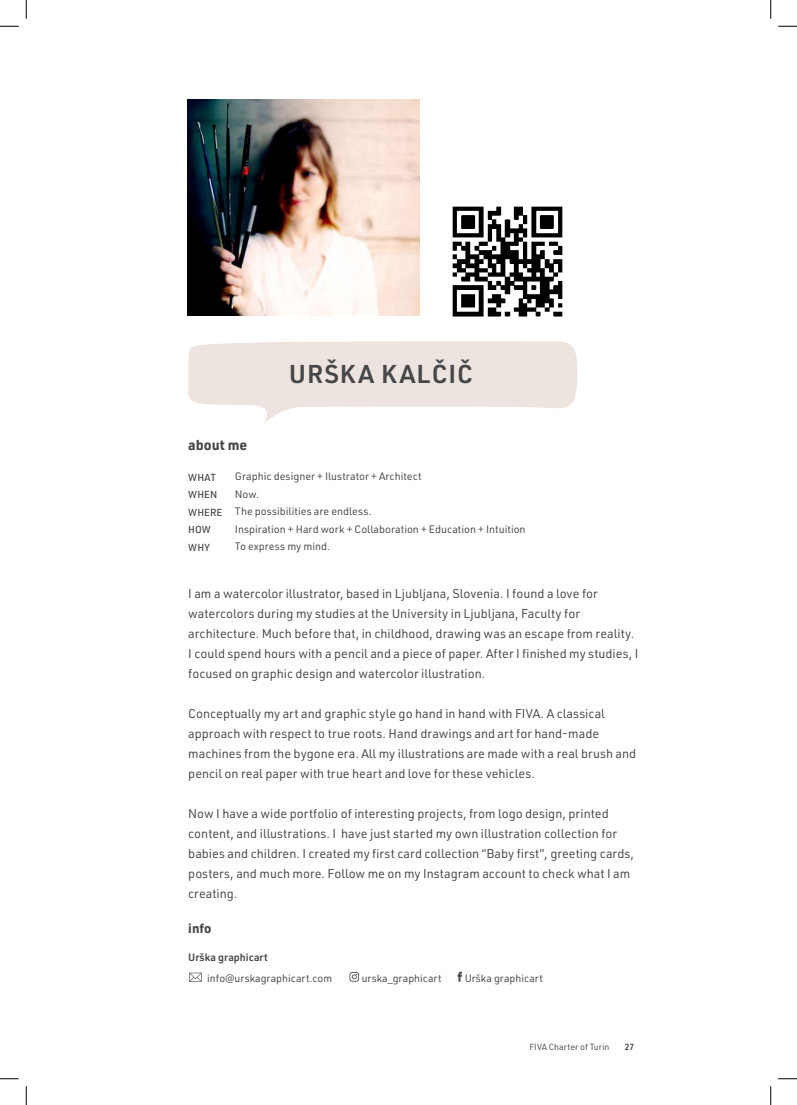
<style>
.page{position:relative;width:797px;height:1105px;background:#fff}
.page>*{position:absolute;margin:0;border:0;box-sizing:border-box;transform-origin:0 0}
.t1{font:600 25.25px "URWDIN";letter-spacing:.04em;color:#464748}
.t2{font:700 14.12px "URWDIN";color:#464748}
.t3{font:700 13.12px "URWDIN";color:#464748}
.t4{font:12.5px/20px "URWDIN";color:#464748}
.t5{font:10.62px/17.5px "URWDIN";color:#464748}
.t6{font:10.5px "URWDIN";color:#464748}
.t7{font:600 10.5px "URWDIN";color:#464748}
.t8{font:500 10px/17.5px "URWDIN";color:#464748}
.t9{font:8.75px "URWDIN";color:#4b4c4d}
.t10{font:600 8.75px "URWDIN";color:#4b4c4d}
</style>
<div class="page">
<svg style="left:188px;top:341px;width:389px;height:82px"></svg>
<img style="left:452px;top:206px;width:111px;height:111px">
<img style="left:187px;top:100px;width:232px;height:215px">
<svg style="left:457px;top:972px;width:5px;height:10px"></svg>
<svg style="left:349px;top:972px;width:10px;height:10px"></svg>
<svg style="left:189px;top:973px;width:13px;height:9px"></svg>
<svg style="left:0;top:25px;width:19px;height:2px"></svg>
<svg style="left:778px;top:25px;width:19px;height:2px"></svg>
<svg style="left:0;top:1078px;width:19px;height:1px"></svg>
<svg style="left:778px;top:1078px;width:19px;height:1px"></svg>
<svg style="left:25px;top:0;width:2px;height:19px"></svg>
<svg style="left:25px;top:1086px;width:2px;height:19px"></svg>
<svg style="left:770px;top:0;width:1px;height:19px"></svg>
<svg style="left:770px;top:1086px;width:1px;height:19px"></svg>
<h1 class="t1" style="left:289px;top:357px;width:186px">URŠKA KALČIČ</h1>
<p class="t2" style="left:188px;top:435px;width:60px">about me</p>
<p class="t8" style="left:188px;top:468px;width:35px">WHAT<br>WHEN<br>WHERE<br>HOW<br>WHY</p>
<p class="t5" style="left:235px;top:467px;width:292px">Graphic designer + Ilustrator + Architect<br>Now.<br>The possibilities are endless.<br>Inspiration + Hard work + Collaboration + Education + Intuition<br>To express my mind.</p>
<p class="t4" style="left:188px;top:583px;width:451px">I am a watercolor illustrator, based in Ljubljana, Slovenia. I found a love for watercolors during my studies at the University in Ljubljana, Faculty for architecture. Much before that, in childhood, drawing was an escape from reality.<br>I could spend hours with a pencil and a piece of paper. After I finished my studies, I focused on graphic design and watercolor illustration.</p>
<p class="t4" style="left:188px;top:703px;width:449px">Conceptually my art and graphic style go hand in hand with FIVA. A classical approach with respect to true roots. Hand drawings and art for hand-made machines from the bygone era. All my illustrations are made with a real brush and pencil on real paper with true heart and love for these vehicles.</p>
<p class="t4" style="left:188px;top:803px;width:447px">Now I have a wide portfolio of interesting projects, from logo design, printed content, and illustrations. I have just started my own illustration collection for babies and children. I created my first card collection “Baby first”, greeting cards, posters, and much more. Follow me on my Instagram account to check what I am creating.</p>
<p class="t3" style="left:188px;top:919px;width:25px">info</p>
<p class="t7" style="left:188px;top:950px;width:81px">Urška graphicart</p>
<p class="t6" style="left:207px;top:971px;width:127px">info@urskagraphicart.com</p>
<p class="t6" style="left:362px;top:971px;width:81px">urska_graphicart</p>
<p class="t6" style="left:464px;top:971px;width:80px">Urška graphicart</p>
<p class="t9" style="left:529px;top:1041px;width:82px">FIVA Charter of Turin</p>
<p class="t10" style="left:624px;top:1041px;width:11px">27</p>
</div>
